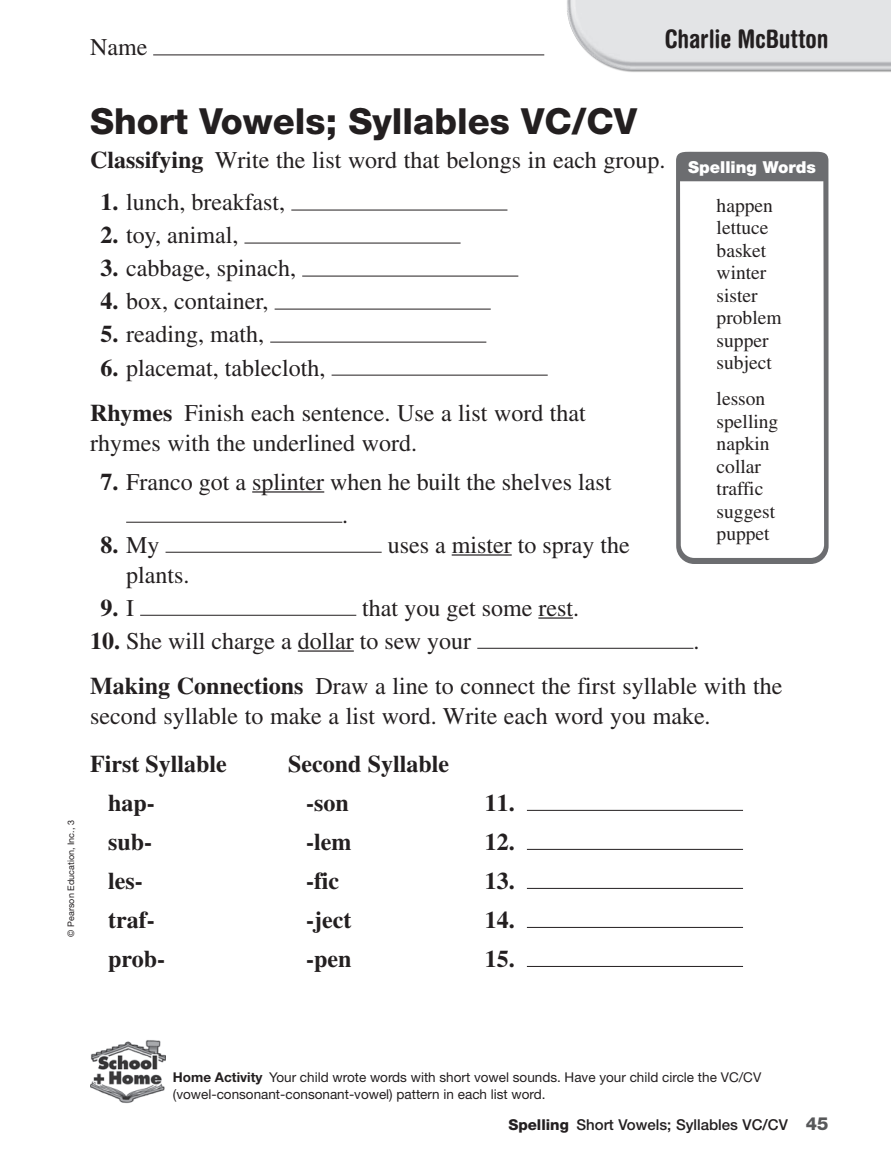
<style>
.page{position:relative;width:891px;height:1174px;background:#fff}
.page>*{position:absolute;margin:0;border:0;box-sizing:border-box;transform-origin:0 0}
.t1{font:800 36px "Helvetica Neue";color:#231f20}
.t2{font:700 condensed 25.5px "Helvetica Rounded LT Std";letter-spacing:-.005em;color:#231f20}
.t3{font:24px/45px "Times";color:#231f20}
.t4{font:700 24px "Times";color:#231f20}
.t5{font:19.5px/22.5px "Times";color:#231f20}
.t6{font:900 16.5px "Helvetica Neue";color:#fff}
.t7{font:500 15px "Helvetica Neue LT Std";color:#231f20}
.t8{font:13.5px/16.5px "Helvetica Neue";color:#231f20}
.t9{font:9px "Helvetica Neue LT Std";color:#231f20}
.s1{font-weight:700}
.s2{font-weight:400}
.s3{font-weight:800}
.s4{font-weight:800;font-size:18px;color:#57585a}
</style>
<div class="page">
<img style="left:567px;top:0;width:323px;height:72px">
<hr style="left:153px;top:55px;width:391px;height:1px;background:#231f20">
<img style="left:90px;top:1040px;width:75px;height:64px">
<hr style="left:252px;top:491px;width:72px;height:1px;background:#231f20">
<hr style="left:451px;top:554px;width:60px;height:1px;background:#231f20">
<hr style="left:538px;top:617px;width:35px;height:1px;background:#231f20">
<hr style="left:298px;top:650px;width:56px;height:1px;background:#231f20">
<hr style="left:291px;top:210px;width:216px;height:1px;background:#231f20">
<hr style="left:244px;top:243px;width:216px;height:1px;background:#231f20">
<hr style="left:302px;top:276px;width:216px;height:1px;background:#231f20">
<hr style="left:274px;top:309px;width:216px;height:1px;background:#231f20">
<hr style="left:270px;top:342px;width:216px;height:1px;background:#231f20">
<hr style="left:331px;top:375px;width:216px;height:1px;background:#231f20">
<hr style="left:126px;top:522px;width:216px;height:1px;background:#231f20">
<hr style="left:165px;top:552px;width:216px;height:1px;background:#231f20">
<hr style="left:140px;top:615px;width:216px;height:1px;background:#231f20">
<hr style="left:477px;top:648px;width:216px;height:1px;background:#231f20">
<hr style="left:527px;top:810px;width:216px;height:1px;background:#231f20">
<hr style="left:527px;top:849px;width:216px;height:1px;background:#231f20">
<hr style="left:527px;top:888px;width:216px;height:1px;background:#231f20">
<hr style="left:527px;top:927px;width:216px;height:1px;background:#231f20">
<hr style="left:527px;top:966px;width:216px;height:1px;background:#231f20">
<svg style="left:676px;top:151px;width:152px;height:413px"></svg>
<p class="t3" style="left:90px;top:24px;width:59px">Name</p>
<p class="t2" style="left:664px;top:23px;width:165px">Charlie McButton</p>
<p class="t9" style="left:65px;top:936px;width:118px;rotate:-90deg">© Pearson Education, Inc., 3</p>
<p class="t1" style="left:90px;top:100px;width:548px">Short Vowels; Syllables VC/CV</p>
<p class="t3" style="left:90px;top:138px;width:577px"><span class="s1">Classifying</span> Write the list word that belongs in each group.</p>
<p class="t3" style="left:101px;top:180px;width:186px"><span class="s1">1.</span> lunch, breakfast,</p>
<p class="t3" style="left:101px;top:213px;width:139px"><span class="s1">2.</span> toy, animal,</p>
<p class="t3" style="left:101px;top:246px;width:197px"><span class="s1">3.</span> cabbage, spinach,</p>
<p class="t3" style="left:101px;top:279px;width:169px"><span class="s1">4.</span> box, container,</p>
<p class="t3" style="left:101px;top:312px;width:165px"><span class="s1">5.</span> reading, math,</p>
<p class="t3" style="left:90px;top:345px;width:497px;text-indent:10px"><span class="s1">6.</span> placemat, tablecloth,<br><span class="s1">Rhymes</span> Finish each sentence. Use a list word that</p>
<p class="t3" style="left:90px;top:420px;width:328px">rhymes with the underlined word.</p>
<p class="t3" style="left:342px;top:465px;width:271px;line-height:33px;text-indent:-242px"><span class="s1">7.</span> Franco got a splinter when he built the shelves last .</p>
<p class="t4" style="left:101px;top:530px;width:60px">8. <span class="s2">My</span></p>
<p class="t3" style="left:387px;top:522px;width:243px">uses a mister to spray the</p>
<p class="t3" style="left:126px;top:552px;width:65px">plants.</p>
<p class="t4" style="left:101px;top:593px;width:35px">9. <span class="s2">I</span></p>
<p class="t3" style="left:362px;top:585px;width:218px">that you get some rest.</p>
<p class="t3" style="left:90px;top:618px;width:382px"><span class="s1">10.</span> She will charge a dollar to sew your</p>
<p class="t6" style="left:688px;top:158px;width:129px">Spelling Words</p>
<p class="t5" style="left:716px;top:194px;width:66px">happen lettuce basket winter sister problem supper subject</p>
<p class="t5" style="left:716px;top:387px;width:63px">lesson spelling napkin collar traffic suggest puppet</p>
<p class="t3" style="left:90px;top:618px;width:693px;text-indent:603px">.<br><span class="s1">Making Connections</span> Draw a line to connect the first syllable with the</p>
<p class="t3" style="left:90px;top:691px;width:622px;line-height:48px">second syllable to make a list word. Write each word you make.<br><span class="s1">First Syllable</span></p>
<p class="t4" style="left:288px;top:749px;width:162px">Second Syllable</p>
<p class="t4" style="left:108px;top:788px;width:48px">hap-</p>
<p class="t4" style="left:306px;top:788px;width:44px">-son</p>
<p class="t4" style="left:485px;top:788px;width:31px">11.</p>
<p class="t4" style="left:108px;top:827px;width:46px">sub-</p>
<p class="t4" style="left:306px;top:827px;width:47px">-lem</p>
<p class="t4" style="left:485px;top:827px;width:31px">12.</p>
<p class="t4" style="left:108px;top:866px;width:36px">les-</p>
<p class="t4" style="left:306px;top:866px;width:34px">-fic</p>
<p class="t4" style="left:485px;top:866px;width:31px">13.</p>
<p class="t4" style="left:108px;top:905px;width:48px">traf-</p>
<p class="t4" style="left:306px;top:905px;width:47px">-ject</p>
<p class="t4" style="left:485px;top:905px;width:31px">14.</p>
<p class="t4" style="left:108px;top:944px;width:58px">prob-</p>
<p class="t4" style="left:306px;top:944px;width:47px">-pen</p>
<p class="t4" style="left:485px;top:944px;width:31px">15.</p>
<p class="t8" style="left:173px;top:1068px;width:589px"><span class="s1">Home Activity</span> Your child wrote words with short vowel sounds. Have your child circle the VC/CV (vowel-consonant-consonant-vowel) pattern in each list word.</p>
<p class="t7" style="left:508px;top:1115px;width:322px"><span class="s3">Spelling</span> Short Vowels; Syllables VC/CV <span class="s4">45</span></p>
</div>
